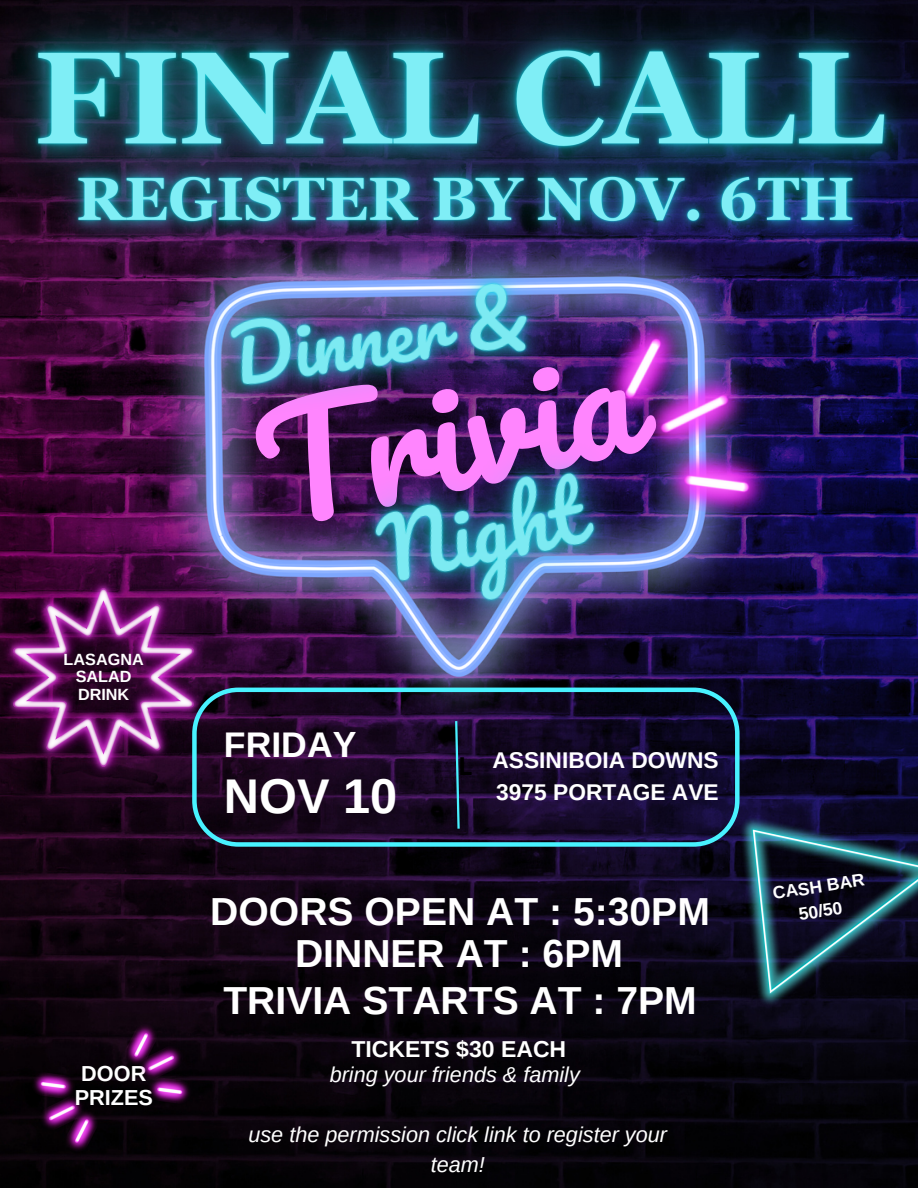
<style>
.page{position:relative;width:918px;height:1188px;background:#fff}
.page>*{position:absolute;margin:0;border:0;box-sizing:border-box;transform-origin:0 0}
.t1{font:148.5px "Pacifico";color:#ff85fe}
.t2{font:700 48.75px "Arimo";color:#fff}
.t3{font:700 39.15px "Arimo";color:#fff}
.t4{font:700 35.55px "Arimo";color:#fff}
.t5{font:700 24.3px "Inter";color:#000}
.t6{font:700 22.95px "Arimo";color:#fff}
.t7{font:700 22.8px "Arimo";color:#fff}
.t8{font:700 21.75px "Arimo";color:#fff}
.t9{font:italic 21.6px/29.8px "Arimo";color:#fff;text-align:center}
.t10{font:700 17.55px "Arimo";color:#fff}
.t11{font:700 16.2px "Arimo";color:#fff}
</style>
<div class="page">
<img style="left:0;top:310px;width:918px;height:878px">
<img style="left:158px;top:310px;width:596px;height:412px">
<svg style="left:192px;top:688px;width:548px;height:158px;background:#1a1331"></svg>
<svg style="left:454px;top:722px;width:7px;height:109px"></svg>
<img style="left:646px;top:314px;width:127px;height:202px">
<img style="left:31px;top:1073px;width:68px;height:80px">
<img style="left:124px;top:1024px;width:68px;height:80px">
<img style="left:1px;top:576px;width:205px;height:203px">
<img style="left:740px;top:817px;width:178px;height:190px">
<img style="left:263px;top:336px;width:443px;height:386px">
<img style="left:134px;top:310px;width:512px;height:199px">
<img style="left:0;top:0;width:918px;height:310px">
<img style="left:13px;top:101px;width:905px;height:196px">
<p class="t11" style="left:64px;top:650px;width:82px">LASAGNA</p>
<p class="t11" style="left:76px;top:668px;width:57px">SALAD</p>
<p class="t11" style="left:78px;top:686px;width:53px">DRINK</p>
<p class="t8" style="left:81px;top:1061px;width:67px">DOOR</p>
<p class="t8" style="left:75px;top:1086px;width:80px">PRIZES</p>
<p class="t1" style="left:242px;top:396px;width:382px;rotate:-12deg">Trivia</p>
<p class="t4" style="left:224px;top:724px;width:134px">FRIDAY</p>
<p class="t2" style="left:224px;top:769px;width:175px">NOV 10</p>
<p class="t5" style="left:459px;top:752px;width:15px">L</p>
<p class="t7" style="left:493px;top:748px;width:228px">ASSINIBOIA DOWNS</p>
<p class="t7" style="left:496px;top:780px;width:224px">3975 PORTAGE AVE</p>
<p class="t3" style="left:210px;top:890px;width:501px">DOORS OPEN AT : 5:30PM</p>
<p class="t3" style="left:295px;top:932px;width:329px">DINNER AT : 6PM</p>
<p class="t3" style="left:223px;top:979px;width:475px">TRIVIA STARTS AT : 7PM</p>
<p class="t6" style="left:352px;top:1037px;width:216px">TICKETS $30 EACH</p>
<p class="t9" style="left:330px;top:1059px;width:252px">bring your friends &amp; family</p>
<p class="t9" style="left:248px;top:1119px;width:420px">use the permission click link to register your team!</p>
<p class="t10" style="left:771px;top:884px;width:94px;rotate:-9deg">CASH BAR</p>
<p class="t10" style="left:797px;top:905px;width:45px;rotate:-9deg">50/50</p>
</div>
